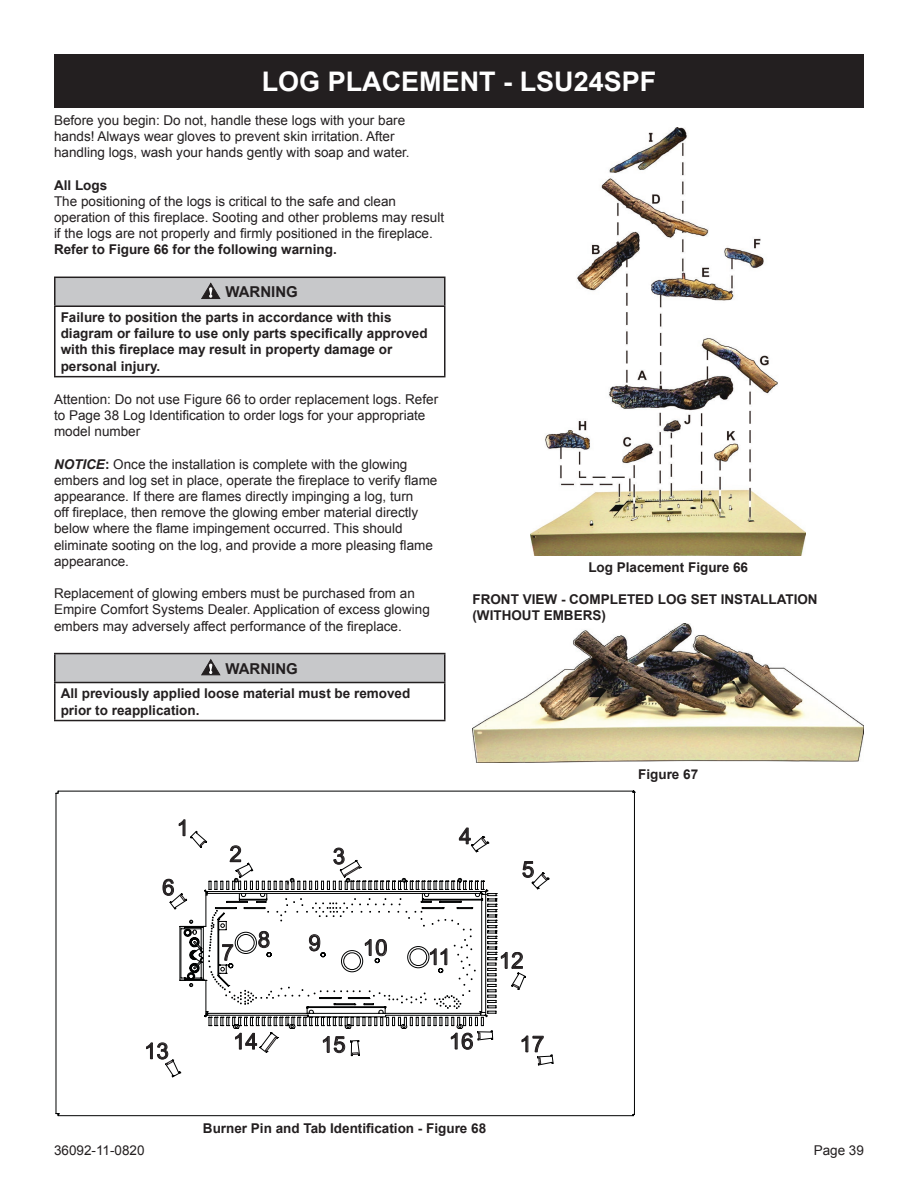
<style>
.page{position:relative;width:918px;height:1188px;background:#fff}
.page>*{position:absolute;margin:0;border:0;box-sizing:border-box;transform-origin:0 0}
.t1{font:700 27px "Arial";color:#fff}
.t2{font:22.2px "Arial";color:#231f20}
.t3{font:700 15px "Arial";color:#231f20}
.t4{font:13.5px/16.2px "Arial";color:#231f20}
.t5{font:700 13.5px/16.2px "Arial";color:#231f20}
.s1{font-weight:700;font-style:italic}
.s2{font-weight:700}
</style>
<div class="page">
<div style="left:54px;top:54px;width:810px;height:54px;background:#231f20"></div>
<div style="left:55px;top:277px;width:390px;height:29px;background:#c7c8ca"></div>
<hr style="left:54px;top:277px;width:392px;height:1px;background:#231f20">
<hr style="left:54px;top:278px;width:2px;height:27px;background:#231f20">
<hr style="left:444px;top:278px;width:2px;height:27px;background:#231f20">
<hr style="left:54px;top:305px;width:392px;height:2px;background:#231f20">
<hr style="left:54px;top:307px;width:2px;height:69px;background:#231f20">
<hr style="left:444px;top:307px;width:2px;height:69px;background:#231f20">
<hr style="left:54px;top:376px;width:392px;height:1px;background:#231f20">
<svg style="left:202px;top:283px;width:18px;height:16px"></svg>
<div style="left:55px;top:654px;width:390px;height:29px;background:#c7c8ca"></div>
<hr style="left:54px;top:653px;width:392px;height:1px;background:#231f20">
<hr style="left:54px;top:654px;width:2px;height:28px;background:#231f20">
<hr style="left:444px;top:654px;width:2px;height:28px;background:#231f20">
<hr style="left:54px;top:682px;width:392px;height:1px;background:#231f20">
<hr style="left:54px;top:683px;width:2px;height:37px;background:#231f20">
<hr style="left:444px;top:683px;width:2px;height:37px;background:#231f20">
<hr style="left:54px;top:720px;width:392px;height:1px;background:#231f20">
<svg style="left:202px;top:660px;width:18px;height:15px"></svg>
<img style="left:531px;top:127px;width:275px;height:429px">
<img style="left:472px;top:623px;width:392px;height:140px">
<svg style="left:57px;top:790px;width:578px;height:327px"></svg>
<svg style="left:166px;top:836px;width:382px;height:249px"></svg>
<h1 class="t1" style="left:262px;top:63px;width:396px">LOG PLACEMENT - LSU24SPF</h1>
<p class="t4" style="left:54px;top:112px;width:357px">Before you begin: Do not, handle these logs with your bare hands! Always wear gloves to prevent skin irritation. After handling logs, wash your hands gently with soap and water.</p>
<p class="t5" style="left:54px;top:177px;width:55px">All Logs</p>
<p class="t4" style="left:54px;top:193px;width:392px">The positioning of the logs is critical to the safe and clean operation of this fireplace. Sooting and other problems may result if the logs are not properly and firmly positioned in the fireplace.</p>
<p class="t5" style="left:54px;top:242px;width:284px">Refer to Figure 66 for the following warning.</p>
<p class="t3" style="left:225px;top:282px;width:74px">WARNING</p>
<p class="t5" style="left:61px;top:310px;width:368px">Failure to position the parts in accordance with this diagram or failure to use only parts specifically approved with this fireplace may result in property damage or personal injury.</p>
<p class="t4" style="left:54px;top:391px;width:386px">Attention: Do not use Figure 66 to order replacement logs. Refer to Page 38 Log Identification to order logs for your appropriate model number</p>
<p class="t4" style="left:54px;top:456px;width:385px"><span class="s1">NOTICE</span><span class="s2">:</span> Once the installation is complete with the glowing embers and log set in place, operate the fireplace to verify flame appearance. If there are flames directly impinging a log, turn<br>off fireplace, then remove the glowing ember material directly below where the flame impingement occurred. This should eliminate sooting on the log, and provide a more pleasing flame appearance.</p>
<p class="t4" style="left:54px;top:586px;width:377px">Replacement of glowing embers must be purchased from an<br>Empire Comfort Systems Dealer. Application of excess glowing embers may adversely affect performance of the fireplace.</p>
<p class="t3" style="left:225px;top:658px;width:74px">WARNING</p>
<p class="t5" style="left:61px;top:686px;width:351px">All previously applied loose material must be removed prior to reapplication.</p>
<p class="t5" style="left:588px;top:559px;width:161px">Log Placement Figure 66</p>
<p class="t5" style="left:472px;top:592px;width:347px">FRONT VIEW - COMPLETED LOG SET INSTALLATION (WITHOUT EMBERS)</p>
<h2 class="t2" style="left:177px;top:815px;width:14px">1</h2>
<h2 class="t2" style="left:162px;top:875px;width:14px">6</h2>
<h2 class="t2" style="left:230px;top:841px;width:14px">2</h2>
<h2 class="t2" style="left:333px;top:843px;width:14px">3</h2>
<h2 class="t2" style="left:222px;top:940px;width:14px">7</h2>
<h2 class="t2" style="left:258px;top:927px;width:14px">8</h2>
<h2 class="t2" style="left:308px;top:930px;width:14px">9</h2>
<h2 class="t2" style="left:363px;top:935px;width:26px">10</h2>
<h2 class="t2" style="left:459px;top:823px;width:14px">4</h2>
<h2 class="t2" style="left:522px;top:857px;width:14px">5</h2>
<h2 class="t2" style="left:428px;top:944px;width:24px">11</h2>
<h2 class="t2" style="left:499px;top:948px;width:26px">12</h2>
<h2 class="t2" style="left:144px;top:1038px;width:26px">13</h2>
<h2 class="t2" style="left:233px;top:1029px;width:26px">14</h2>
<h2 class="t2" style="left:321px;top:1032px;width:26px">15</h2>
<h2 class="t2" style="left:449px;top:1028px;width:26px">16</h2>
<h2 class="t2" style="left:520px;top:1031px;width:26px">17</h2>
<p class="t5" style="left:203px;top:1121px;width:285px">Burner Pin and Tab Identification - Figure 68</p>
<p class="t5" style="left:638px;top:767px;width:62px">Figure 67</p>
<p class="t4" style="left:54px;top:1143px;width:92px">36092-11-0820</p>
<p class="t4" style="left:814px;top:1143px;width:52px">Page 39</p>
</div>
